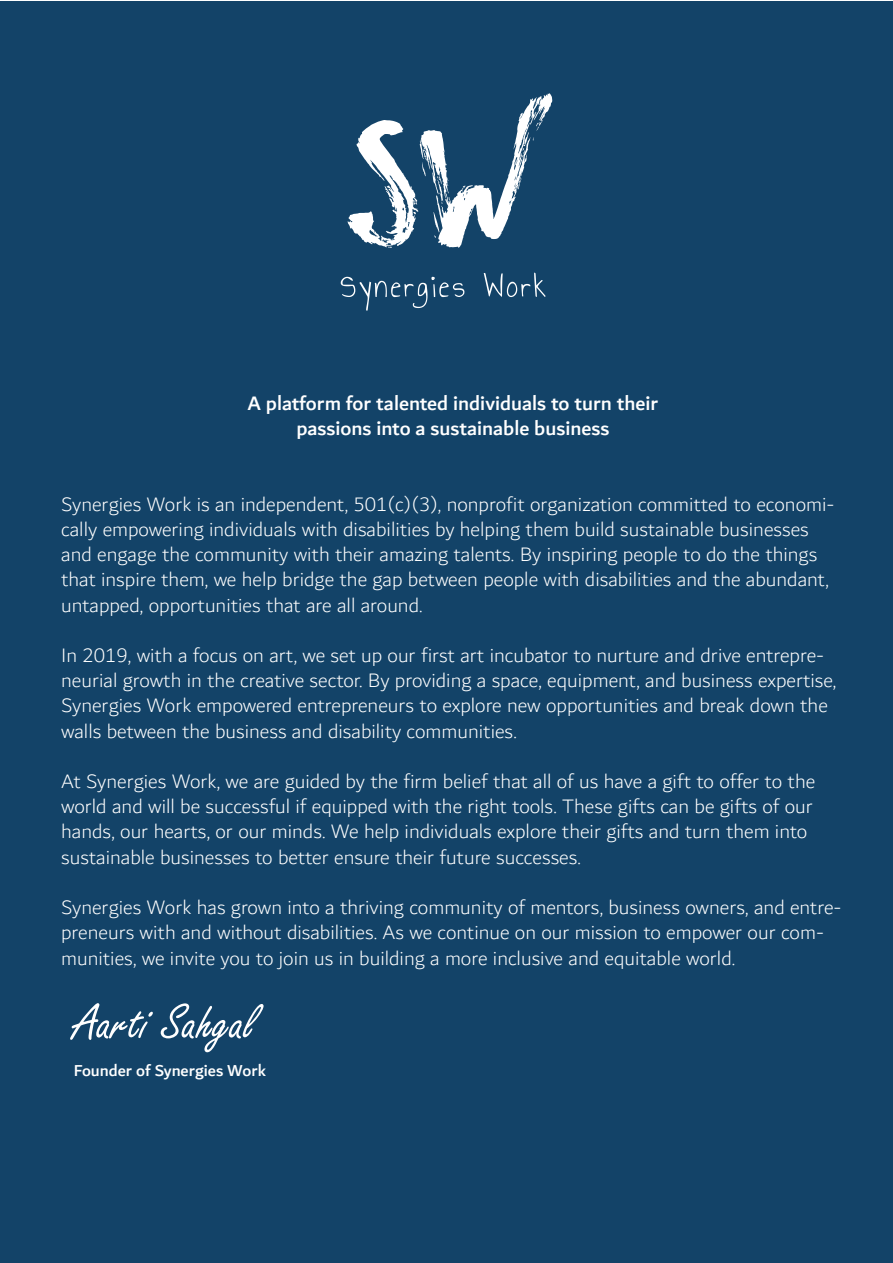
<style>
.page{position:relative;width:893px;height:1263px;background:#fff}
.page>*{position:absolute;margin:0;border:0;box-sizing:border-box;transform-origin:0 0}
.t1{font:53.85px "Freestyle Script";color:#fff}
.t2{font:300 21px/25.2px "Dubai";color:#fff}
.t3{font:500 21px/25.2px "Dubai";color:#fff;text-align:center}
.t4{font:500 17.1px "Dubai";color:#fff}
</style>
<div class="page">
<div style="left:0;top:2px;width:893px;height:1261px;background:#134368"></div>
<svg style="left:341px;top:277px;width:123px;height:34px"></svg>
<svg style="left:484px;top:273px;width:61px;height:24px"></svg>
<svg style="left:348px;top:93px;width:204px;height:155px"></svg>
<p class="t3" style="left:247px;top:390px;width:412px">A platform for talented individuals to turn their passions into a sustainable business</p>
<p class="t2" style="left:61px;top:492px;width:775px">Synergies Work is an independent, 501(c)(3), nonprofit organization committed to economi&shy;cally empowering individuals with disabilities by helping them build sustainable businesses and engage the community with their amazing talents. By inspiring people to do the things that inspire them, we help bridge the gap between people with disabilities and the abundant, untapped, opportunities that are all around.</p>
<p class="t2" style="left:61px;top:643px;width:777px">In 2019, with a focus on art, we set up our first art incubator to nurture and drive entrepre&shy;neurial growth in the creative sector. By providing a space, equipment, and business expertise, Synergies Work empowered entrepreneurs to explore new opportunities and break down the walls between the business and disability communities.</p>
<p class="t2" style="left:61px;top:769px;width:756px">At Synergies Work, we are guided by the firm belief that all of us have a gift to offer to the world and will be successful if equipped with the right tools. These gifts can be gifts of our hands, our hearts, or our minds. We help individuals explore their gifts and turn them into sustainable businesses to better ensure their future successes.</p>
<p class="t2" style="left:61px;top:895px;width:782px">Synergies Work has grown into a thriving community of mentors, business owners, and entre&shy;preneurs with and without disabilities. As we continue on our mission to empower our com&shy;munities, we invite you to join us in building a more inclusive and equitable world.</p>
<h1 class="t1" style="left:74px;top:993px;width:183px">Aarti Sahgal</h1>
<p class="t4" style="left:74px;top:1060px;width:194px">Founder of Synergies Work</p>
</div>
